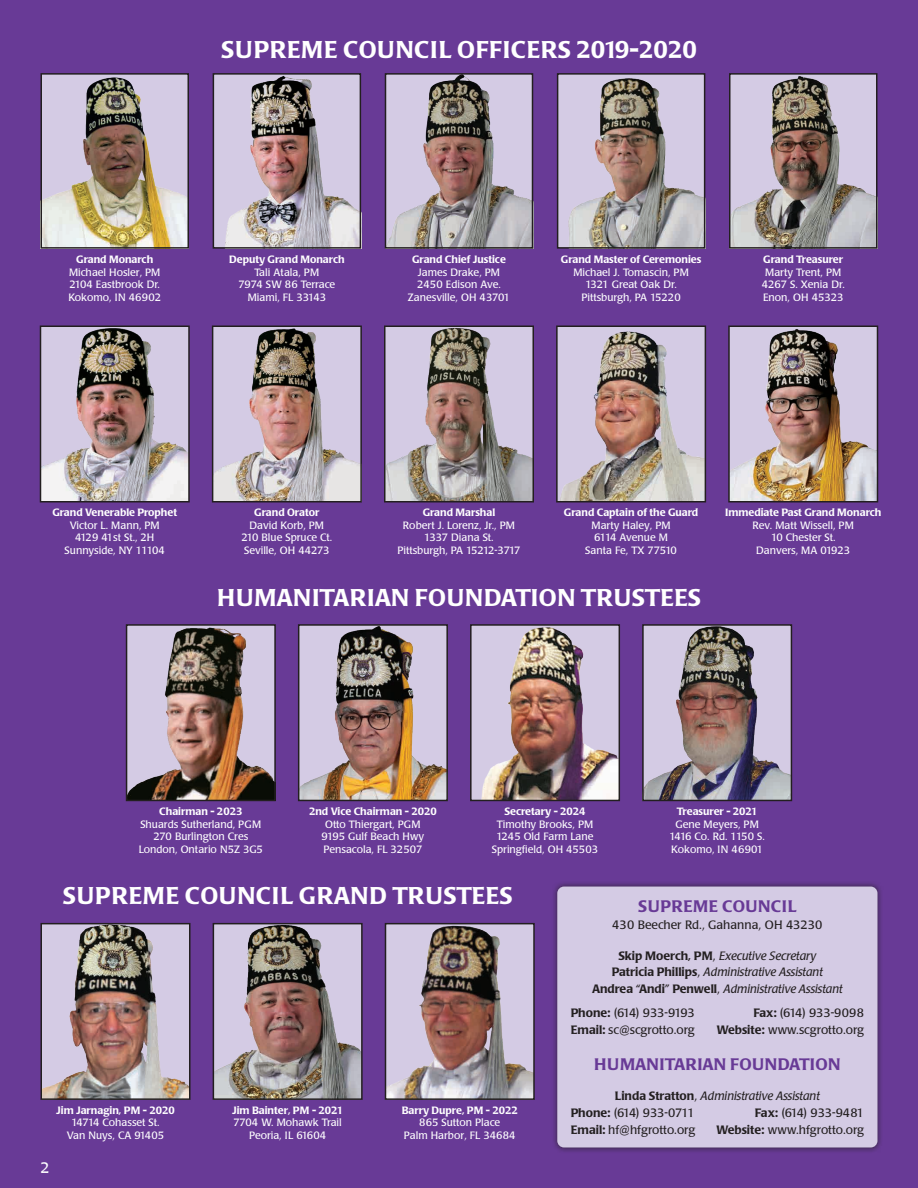
<style>
.page{position:relative;width:918px;height:1188px;background:#683a96}
.page>*{position:absolute;margin:0;border:0;box-sizing:border-box;transform-origin:0 0}
.t1{font:500 24px "Poppl Laudatio";letter-spacing:.02em;color:#fff}
.t2{font:500 24px "Poppl Laudatio";color:#fff}
.t3{font:500 16.5px "Poppl Laudatio";letter-spacing:.02em;color:#683a96}
.t4{font:500 16.5px "Poppl Laudatio";letter-spacing:.04em;color:#683a96}
.t5{font:15px "Poppl Laudatio";color:#fff}
.t6{font:italic 12px/17px "Poppl Laudatio";color:#231f20;text-align:center}
.t7{font:12px "Poppl Laudatio";color:#231f20}
.t8{font:12px "Poppl Laudatio";letter-spacing:-.08em;color:#231f20}
.t9{font:10.5px/12.6px "Poppl Laudatio";color:#fff;text-align:center}
.t10{font:500 10.5px "Poppl Laudatio";color:#fff}
.s1{font-weight:500;font-style:normal}
.s2{font-style:normal}
.s3{font-weight:500}
</style>
<div class="page">
<div style="left:551px;top:881px;width:332px;height:272px;background:#231f20;opacity:.75"></div>
<div style="left:557px;top:887px;width:320px;height:261px;background:#d4cbe4;border-radius:7px"></div>
<img style="left:43px;top:926px;width:144px;height:171px">
<div style="left:40px;top:923px;width:150px;height:177px;border:2px solid #231f20"></div>
<img style="left:216px;top:926px;width:144px;height:171px">
<div style="left:213px;top:923px;width:150px;height:177px;border:2px solid #231f20"></div>
<img style="left:388px;top:926px;width:144px;height:171px">
<div style="left:385px;top:923px;width:150px;height:177px;border:2px solid #231f20"></div>
<img style="left:43px;top:76px;width:143px;height:170px">
<div style="left:40px;top:73px;width:149px;height:176px;border:2px solid #231f20"></div>
<img style="left:216px;top:76px;width:142px;height:170px">
<div style="left:213px;top:73px;width:148px;height:176px;border:2px solid #231f20"></div>
<img style="left:388px;top:76px;width:142px;height:170px">
<div style="left:385px;top:73px;width:148px;height:176px;border:2px solid #231f20"></div>
<img style="left:560px;top:76px;width:142px;height:170px">
<div style="left:557px;top:73px;width:148px;height:176px;border:2px solid #231f20"></div>
<img style="left:732px;top:76px;width:143px;height:170px">
<div style="left:729px;top:73px;width:149px;height:176px;border:2px solid #231f20"></div>
<img style="left:43px;top:329px;width:144px;height:170px">
<div style="left:40px;top:326px;width:150px;height:176px;border:2px solid #231f20"></div>
<img style="left:215px;top:329px;width:144px;height:170px">
<div style="left:212px;top:326px;width:150px;height:176px;border:2px solid #231f20"></div>
<img style="left:387px;top:329px;width:144px;height:170px">
<div style="left:384px;top:326px;width:150px;height:176px;border:2px solid #231f20"></div>
<img style="left:559px;top:329px;width:144px;height:170px">
<div style="left:556px;top:326px;width:150px;height:176px;border:2px solid #231f20"></div>
<img style="left:731px;top:329px;width:144px;height:170px">
<div style="left:728px;top:326px;width:150px;height:176px;border:2px solid #231f20"></div>
<img style="left:129px;top:627px;width:144px;height:171px">
<div style="left:126px;top:624px;width:150px;height:177px;border:2px solid #231f20"></div>
<img style="left:301px;top:627px;width:144px;height:171px">
<div style="left:298px;top:624px;width:150px;height:177px;border:2px solid #231f20"></div>
<img style="left:473px;top:627px;width:144px;height:171px">
<div style="left:470px;top:624px;width:150px;height:177px;border:2px solid #231f20"></div>
<img style="left:645px;top:627px;width:144px;height:171px">
<div style="left:642px;top:624px;width:150px;height:177px;border:2px solid #231f20"></div>
<h1 class="t1" style="left:221px;top:36px;width:477px">SUPREME COUNCIL OFFICERS 2019-2020</h1>
<p class="t10" style="left:76px;top:253px;width:79px">Grand Monarch</p>
<p class="t9" style="left:68px;top:266px;width:94px;text-align:justify">Michael Hosler, PM 2104 Eastbrook Dr.<br>Kokomo, IN 46902</p>
<p class="t10" style="left:229px;top:253px;width:117px">Deputy Grand Monarch</p>
<p class="t9" style="left:239px;top:266px;width:98px">Tali Atala, PM<br>7974 SW 86 Terrace<br>Miami, FL 33143</p>
<p class="t10" style="left:412px;top:253px;width:95px">Grand Chief Justice</p>
<p class="t9" style="left:408px;top:266px;width:104px">James Drake, PM<br>2450 Edison Ave.<br>Zanesville, OH 43701</p>
<p class="t10" style="left:561px;top:253px;width:142px">Grand Master of Ceremonies</p>
<p class="t9" style="left:573px;top:266px;width:117px">Michael J. Tomascin, PM<br>1321 Great Oak Dr.<br>Pittsburgh, PA 15220</p>
<p class="t10" style="left:763px;top:253px;width:81px">Grand Treasurer</p>
<p class="t9" style="left:762px;top:266px;width:85px">Marty Trent, PM<br>4267 S. Xenia Dr.<br>Enon, OH 45323</p>
<p class="t10" style="left:52px;top:507px;width:126px">Grand Venerable Prophet</p>
<p class="t9" style="left:65px;top:519px;width:102px">Victor L. Mann, PM<br>4129 41st St., 2H<br>Sunnyside, NY 11104</p>
<p class="t10" style="left:254px;top:507px;width:67px">Grand Orator</p>
<p class="t9" style="left:241px;top:519px;width:92px">David Korb, PM<br>210 Blue Spruce Ct.<br>Seville, OH 44273</p>
<p class="t10" style="left:423px;top:507px;width:74px">Grand Marshal</p>
<p class="t9" style="left:398px;top:519px;width:124px">Robert J. Lorenz, Jr., PM<br>1337 Diana St.<br>Pittsburgh, PA 15212-3717</p>
<p class="t10" style="left:564px;top:507px;width:136px">Grand Captain of the Guard</p>
<p class="t9" style="left:585px;top:519px;width:93px">Marty Haley, PM<br>6114 Avenue M<br>Santa Fe, TX 77510</p>
<h1 class="t2" style="left:217px;top:583px;width:485px">HUMANITARIAN FOUNDATION TRUSTEES</h1>
<p class="t10" style="left:725px;top:507px;width:158px">Immediate Past Grand Monarch</p>
<p class="t9" style="left:753px;top:519px;width:103px">Rev. Matt Wissell, PM<br>10 Chester St.<br>Danvers, MA 01923</p>
<p class="t10" style="left:159px;top:805px;width:85px">Chairman - 2023</p>
<p class="t9" style="left:139px;top:818px;width:126px">Shuards Sutherland, PGM<br>270 Burlington Cres<br>London, Ontario N5Z 3G5</p>
<p class="t10" style="left:309px;top:805px;width:129px">2nd Vice Chairman - 2020</p>
<p class="t9" style="left:322px;top:818px;width:104px">Otto Thiergart, PGM<br>9195 Gulf Beach Hwy<br>Pensacola, FL 32507</p>
<p class="t10" style="left:504px;top:805px;width:83px">Secretary - 2024</p>
<p class="t9" style="left:492px;top:818px;width:108px">Timothy Brooks, PM<br>1245 Old Farm Lane<br>Springfield, OH 45503</p>
<p class="t10" style="left:677px;top:805px;width:82px">Treasurer - 2021</p>
<p class="t9" style="left:670px;top:818px;width:97px">Gene Meyers, PM<br>1416 Co. Rd. 1150 S.<br>Kokomo, IN 46901</p>
<h1 class="t1" style="left:63px;top:882px;width:451px">SUPREME COUNCIL GRAND TRUSTEES</h1>
<p class="t10" style="left:56px;top:1104px;width:120px">Jim Jarnagin, PM - 2020</p>
<p class="t9" style="left:67px;top:1117px;width:99px">14714 Cohasset St.<br>Van Nuys, CA 91405</p>
<h3 class="t5" style="left:40px;top:1160px;width:11px">2</h3>
<p class="t10" style="left:232px;top:1104px;width:112px">Jim Bainter, PM - 2021</p>
<p class="t9" style="left:233px;top:1117px;width:110px">7704 W. Mohawk Trail<br>Peoria, IL 61604</p>
<p class="t10" style="left:402px;top:1104px;width:118px">Barry Dupre, PM - 2022</p>
<p class="t9" style="left:404px;top:1117px;width:113px">865 Sutton Place<br>Palm Harbor, FL 34684</p>
<h2 class="t4" style="left:638px;top:897px;width:160px">SUPREME COUNCIL</h2>
<p class="t7" style="left:612px;top:918px;width:212px">430 Beecher Rd., Gahanna, OH 43230</p>
<p class="t6" style="left:592px;top:947px;width:252px"><span class="s1">Skip Moerch, PM</span><span class="s2">,</span> Executive Secretary<br><span class="s1">Patricia Phillips</span><span class="s2">,</span> Administrative Assistant<br><span class="s1">Andrea “Andi” Penwell</span><span class="s2">,</span> Administrative Assistant</p>
<p class="t8" style="left:571px;top:1006px;width:126px"><span class="s3">Phone:</span> (614) 933-9193</p>
<p class="t7" style="left:753px;top:1006px;width:112px"><span class="s3">Fax:</span> (614) 933-9098</p>
<p class="t7" style="left:571px;top:1023px;width:125px"><span class="s3">Email:</span> sc@scgrotto.org</p>
<p class="t7" style="left:717px;top:1023px;width:149px"><span class="s3">Website:</span> www.scgrotto.org</p>
<h2 class="t3" style="left:594px;top:1055px;width:248px">HUMANITARIAN FOUNDATION</h2>
<p class="t6" style="left:571px;top:1088px;width:251px;text-align:left;text-indent:44px"><span class="s1">Linda Stratton</span><span class="s2">,</span> Administrative Assistant<br><span class="s1">Phone:</span> <span class="s2">(614) 933-0711</span></p>
<p class="t7" style="left:755px;top:1106px;width:111px"><span class="s3">Fax:</span> (614) 933-9481</p>
<p class="t7" style="left:571px;top:1123px;width:126px"><span class="s3">Email:</span> hf@hfgrotto.org</p>
<p class="t7" style="left:717px;top:1123px;width:149px"><span class="s3">Website:</span> www.hfgrotto.org</p>
</div>
